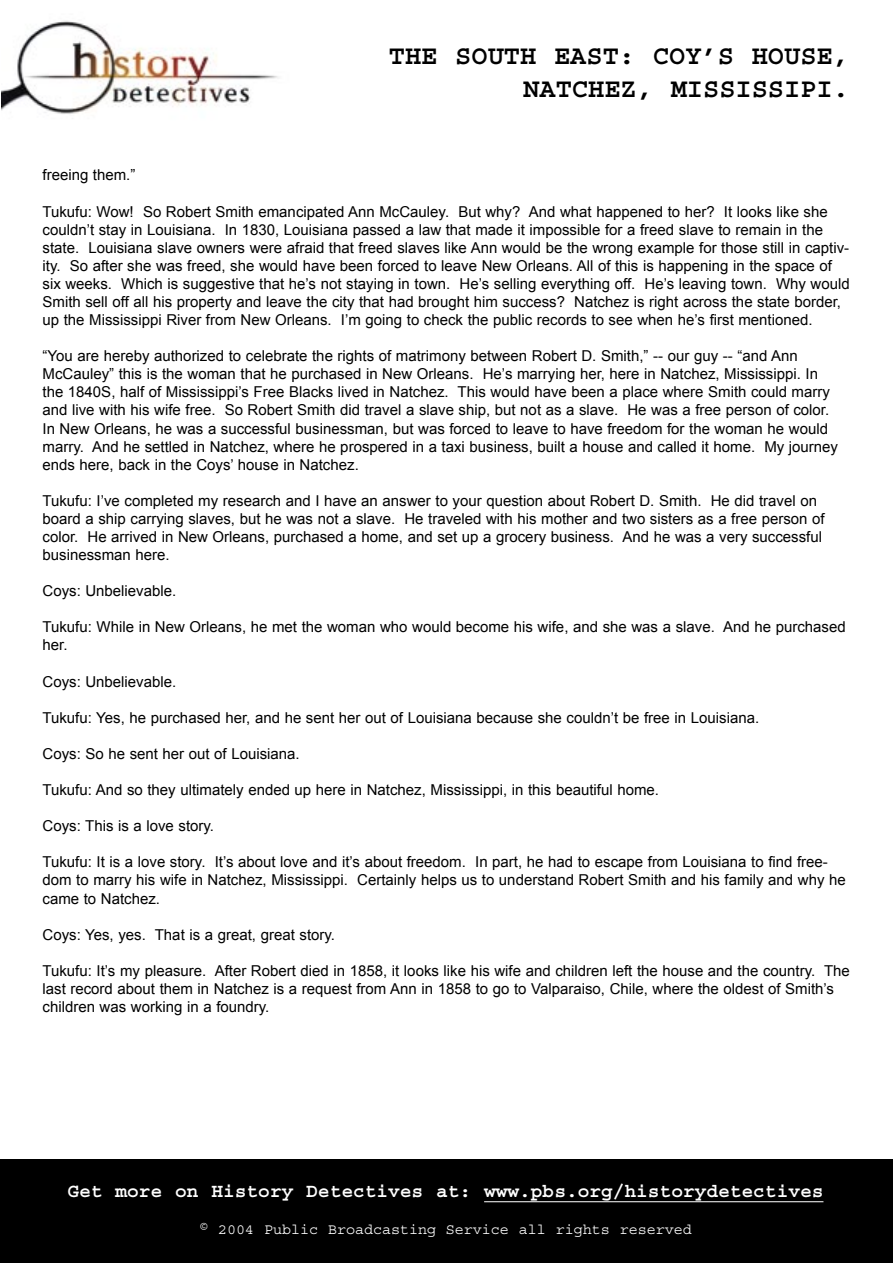
<style>
.page{position:relative;width:893px;height:1263px;background:#fff}
.page>*{position:absolute;margin:0;border:0;box-sizing:border-box;transform-origin:0 0}
.t1{font:700 27px/32.5px "Courier";color:#000;text-align:right}
.t2{font:700 19.5px "Courier";color:#fff}
.Plain_Text{font:15px/18px "Arial";color:#000}
.t3{font:15px "Courier";color:#fff}
</style>
<div class="page">
<img style="left:1px;top:20px;width:277px;height:94px">
<div style="left:0;top:1159px;width:893px;height:104px;background:#000"></div>
<hr style="left:484px;top:1201px;width:339px;height:1px;background:#fff">
<p class="t1" style="left:389px;top:40px;width:462px">THE SOUTH EAST: COY’S HOUSE,<br>NATCHEZ, MISSISSIPI.</p>
<p class="Plain_Text" style="left:43px;top:166px;width:94px">freeing them.”</p>
<p class="Plain_Text" style="left:43px;top:202px;width:809px">Tukufu: Wow! So Robert Smith emancipated Ann McCauley. But why? And what happened to her? It looks like she couldn’t stay in Louisiana. In 1830, Louisiana passed a law that made it impossible for a freed slave to remain in the state. Louisiana slave owners were afraid that freed slaves like Ann would be the wrong example for those still in captiv&shy;ity. So after she was freed, she would have been forced to leave New Orleans. All of this is happening in the space of six weeks. Which is suggestive that he’s not staying in town. He’s selling everything off. He’s leaving town. Why would Smith sell off all his property and leave the city that had brought him success? Natchez is right across the state border, up the Mississippi River from New Orleans. I’m going to check the public records to see when he’s first mentioned.</p>
<p class="Plain_Text" style="left:43px;top:347px;width:797px">“You are hereby authorized to celebrate the rights of matrimony between Robert D. Smith,” -- our guy -- “and Ann McCauley” this is the woman that he purchased in New Orleans. He’s marrying her, here in Natchez, Mississippi. In the 1840S, half of Mississippi’s Free Blacks lived in Natchez. This would have been a place where Smith could marry and live with his wife free. So Robert Smith did travel a slave ship, but not as a slave. He was a free person of color.<br>In New Orleans, he was a successful businessman, but was forced to leave to have freedom for the woman he would marry. And he settled in Natchez, where he prospered in a taxi business, built a house and called it home. My journey ends here, back in the Coys’ house in Natchez.</p>
<p class="Plain_Text" style="left:43px;top:492px;width:784px">Tukufu: I’ve completed my research and I have an answer to your question about Robert D. Smith. He did travel on board a ship carrying slaves, but he was not a slave. He traveled with his mother and two sisters as a free person of color. He arrived in New Orleans, purchased a home, and set up a grocery business. And he was a very successful businessman here.</p>
<p class="Plain_Text" style="left:43px;top:582px;width:135px">Coys: Unbelievable.</p>
<p class="Plain_Text" style="left:43px;top:618px;width:805px">Tukufu: While in New Orleans, he met the woman who would become his wife, and she was a slave. And he purchased her.</p>
<p class="Plain_Text" style="left:43px;top:672px;width:135px">Coys: Unbelievable.</p>
<p class="Plain_Text" style="left:43px;top:709px;width:718px">Tukufu: Yes, he purchased her, and he sent her out of Louisiana because she couldn’t be free in Louisiana.</p>
<p class="Plain_Text" style="left:43px;top:745px;width:259px">Coys: So he sent her out of Louisiana.</p>
<p class="Plain_Text" style="left:43px;top:781px;width:618px">Tukufu: And so they ultimately ended up here in Natchez, Mississippi, in this beautiful home.</p>
<p class="Plain_Text" style="left:43px;top:817px;width:173px">Coys: This is a love story.</p>
<p class="Plain_Text" style="left:43px;top:853px;width:805px">Tukufu: It is a love story. It’s about love and it’s about freedom. In part, he had to escape from Louisiana to find free&shy;dom to marry his wife in Natchez, Mississippi. Certainly helps us to understand Robert Smith and his family and why he came to Natchez.</p>
<p class="Plain_Text" style="left:43px;top:925px;width:294px">Coys: Yes, yes. That is a great, great story.</p>
<p class="Plain_Text" style="left:43px;top:962px;width:809px">Tukufu: It’s my pleasure. After Robert died in 1858, it looks like his wife and children left the house and the country. The last record about them in Natchez is a request from Ann in 1858 to go to Valparaiso, Chile, where the oldest of Smith’s children was working in a foundry.</p>
<h2 class="t2" style="left:68px;top:1181px;width:757px">Get more on History Detectives at: www.pbs.org/historydetectives</h2>
<p class="t3" style="left:199px;top:1221px;width:494px">© 2004 Public Broadcasting Service all rights reserved</p>
</div>
